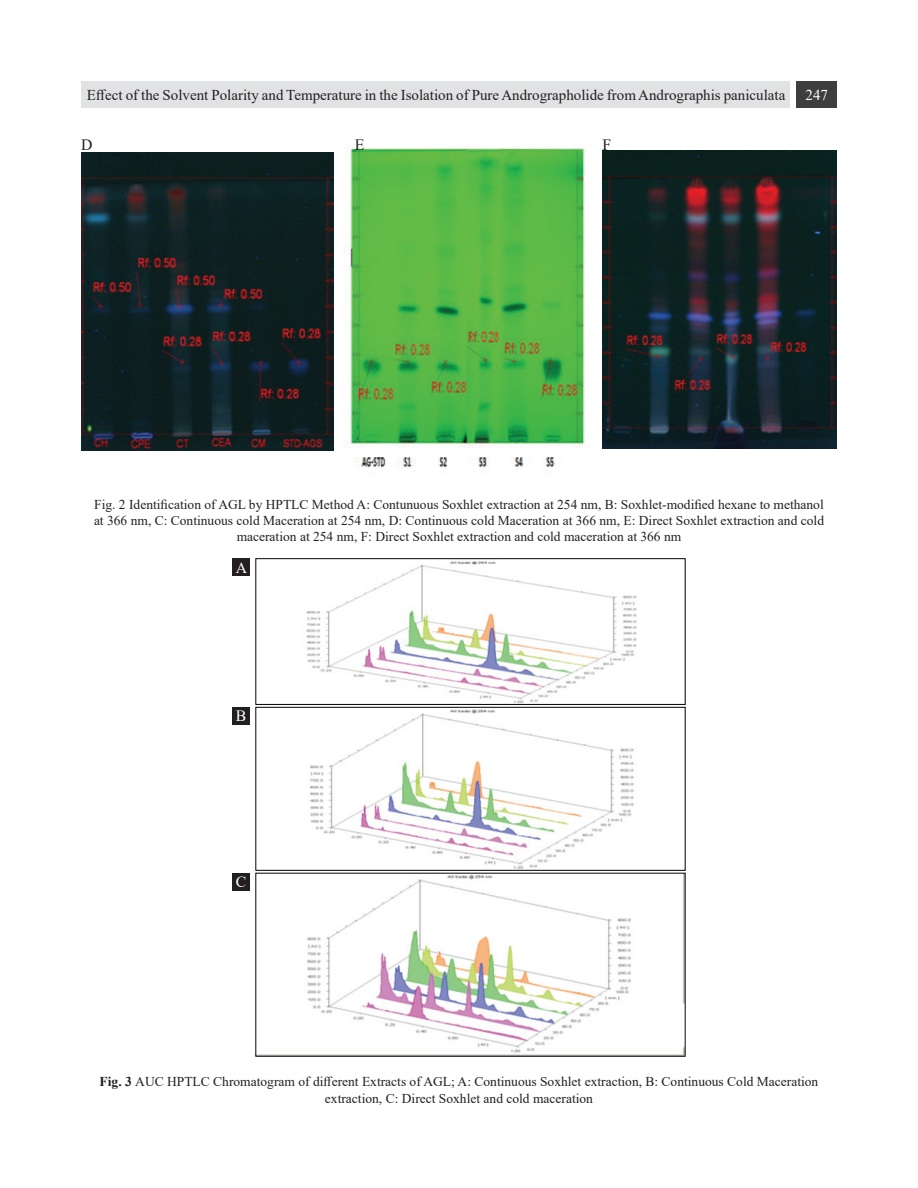
<style>
.page{position:relative;width:918px;height:1188px;background:#fff}
.page>*{position:absolute;margin:0;border:0;box-sizing:border-box;transform-origin:0 0}
.t1{font:15.75px "Times New Roman";color:#231f20}
.t2{font:15.75px "Times New Roman";color:#fff}
.t3{font:15px "Times New Roman";color:#231f20}
.t4{font:15px "Times New Roman";color:#fff}
.t5{font:13.5px/16.2px "Times New Roman";color:#231f20;text-align:center}
.s1{font-weight:700}
</style>
<div class="page">
<div style="left:81px;top:81px;width:708px;height:27px;background:#e1e2e4"></div>
<div style="left:797px;top:81px;width:40px;height:27px;background:#3e3e3f"></div>
<img style="left:82px;top:153px;width:251px;height:298px">
<img style="left:343px;top:147px;width:242px;height:321px">
<img style="left:603px;top:151px;width:234px;height:298px">
<img style="left:306px;top:561px;width:331px;height:142px">
<div style="left:255px;top:558px;width:431px;height:147px;border:1px solid #040503"></div>
<div style="left:232px;top:559px;width:18px;height:17px;background:#231f20"></div>
<img style="left:309px;top:709px;width:325px;height:160px">
<div style="left:255px;top:707px;width:431px;height:164px;border:1px solid #040503"></div>
<div style="left:232px;top:707px;width:18px;height:18px;background:#231f20"></div>
<img style="left:257px;top:875px;width:427px;height:180px">
<div style="left:255px;top:873px;width:431px;height:184px;border:1px solid #040503"></div>
<div style="left:232px;top:873px;width:18px;height:18px;background:#231f20"></div>
<p class="t3" style="left:87px;top:84px;width:700px">Effect of the Solvent Polarity and Temperature in the Isolation of Pure Andrographolide from Andrographis paniculata</p>
<p class="t4" style="left:806px;top:84px;width:24px">247</p>
<p class="t1" style="left:81px;top:133px;width:13px">D</p>
<p class="t1" style="left:355px;top:133px;width:11px">E</p>
<p class="t1" style="left:602px;top:133px;width:10px">F</p>
<p class="t5" style="left:94px;top:496px;width:732px">Fig. 2 Identification of AGL by HPTLC Method A: Contunuous Soxhlet extraction at 254 nm, B: Soxhlet-modified hexane to methanol at 366 nm, C: Continuous cold Maceration at 254 nm, D: Continuous cold Maceration at 366 nm, E: Direct Soxhlet extraction and cold maceration at 254 nm, F: Direct Soxhlet extraction and cold maceration at 366 nm</p>
<p class="t2" style="left:236px;top:556px;width:13px">A</p>
<p class="t2" style="left:236px;top:705px;width:12px">B</p>
<p class="t2" style="left:236px;top:871px;width:12px">C</p>
<p class="t5" style="left:100px;top:1073px;width:720px"><span class="s1">Fig. 3</span> AUC HPTLC Chromatogram of different Extracts of AGL; A: Continuous Soxhlet extraction, B: Continuous Cold Maceration extraction, C: Direct Soxhlet and cold maceration</p>
</div>
